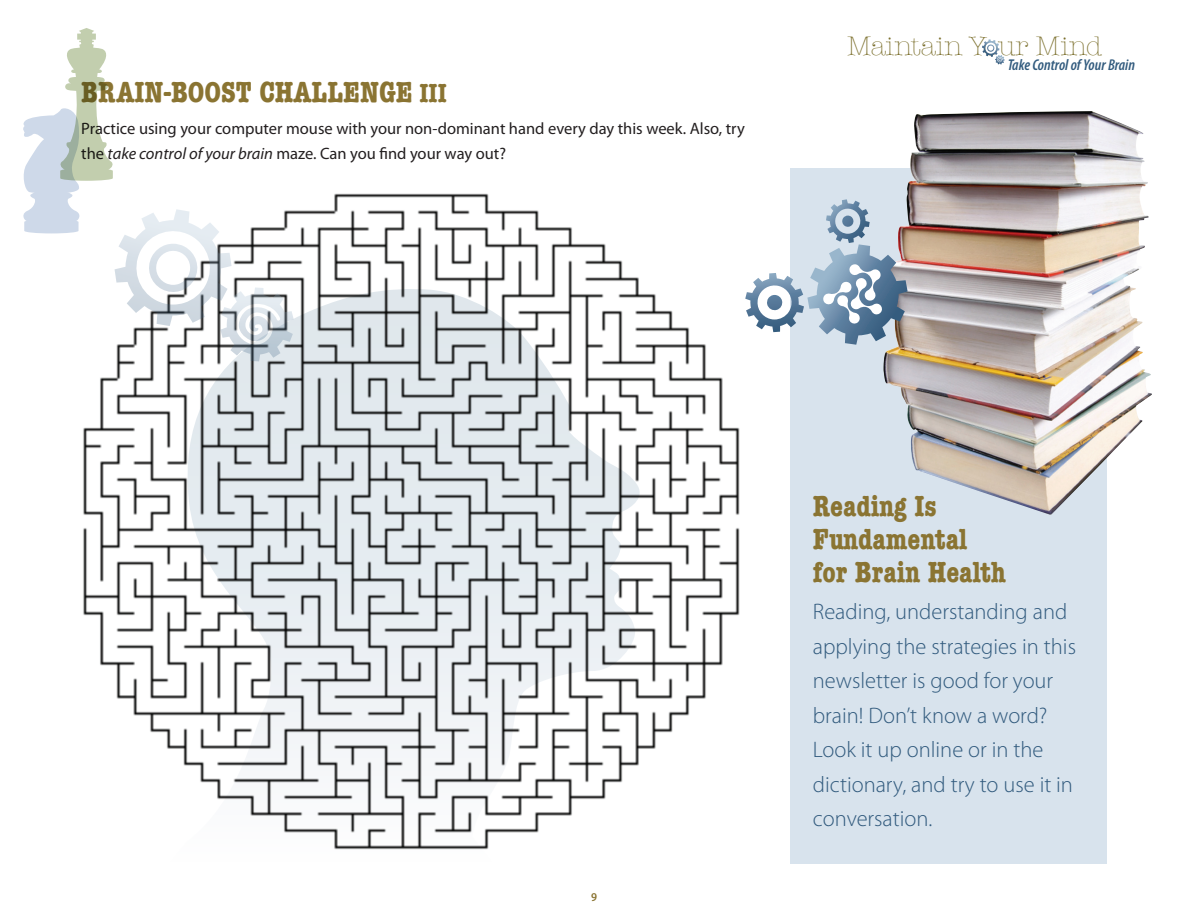
<style>
.page{position:relative;width:1188px;height:918px;background:#fff}
.page>*{position:absolute;margin:0;border:0;box-sizing:border-box;transform-origin:0 0}
.t1{font:700 condensed 30px/33px "American Typewriter";color:#8a7432}
.t2{font:300 27.45px "American Typewriter";color:#7b6f2c}
.t3{font:300 22.5px/34.5px "Myriad Pro";color:#325b7e}
.t4{font:16.5px/25.5px "Myriad Pro";color:#231f20}
.t5{font:italic 600 condensed 15.75px "Myriad Pro";color:#325b7e}
.t6{font:600 semi-condensed 12px "Myriad Pro";color:#8a7432}
.s1{font-size:27px}
.s2{font-style:italic}
</style>
<div class="page">
<svg style="left:982px;top:39px;width:23px;height:26px"></svg>
<div style="left:790px;top:168px;width:317px;height:696px;background:#d8e3ed"></div>
<img style="left:83px;top:193px;width:657px;height:657px">
<img style="left:883px;top:112px;width:269px;height:403px">
<svg style="left:23px;top:28px;width:271px;height:333px"></svg>
<svg style="left:745px;top:199px;width:163px;height:146px"></svg>
<h1 class="t1" style="left:81px;top:75px;width:367px">BRAIN-BOOST CHALLENGE <span class="s1">III</span></h1>
<p class="t4" style="left:81px;top:116px;width:665px">Practice using your computer mouse with your non-dominant hand every day this week. Also, try the <span class="s2">take control of your brain</span> maze. Can you find your way out?</p>
<p class="t2" style="left:847px;top:26px;width:257px">Maintain Your Mind</p>
<p class="t5" style="left:1008px;top:57px;width:129px">Take Control of Your Brain</p>
<p class="t6" style="left:591px;top:890px;width:7px">9</p>
<h1 class="t1" style="left:813px;top:489px;width:194px">Reading Is<br>Fundamental for Brain Health</h1>
<p class="t3" style="left:813px;top:595px;width:265px">Reading, understanding and applying the strategies in this newsletter is good for your brain! Don’t know a word?<br>Look it up online or in the dictionary, and try to use it in conversation.</p>
</div>
